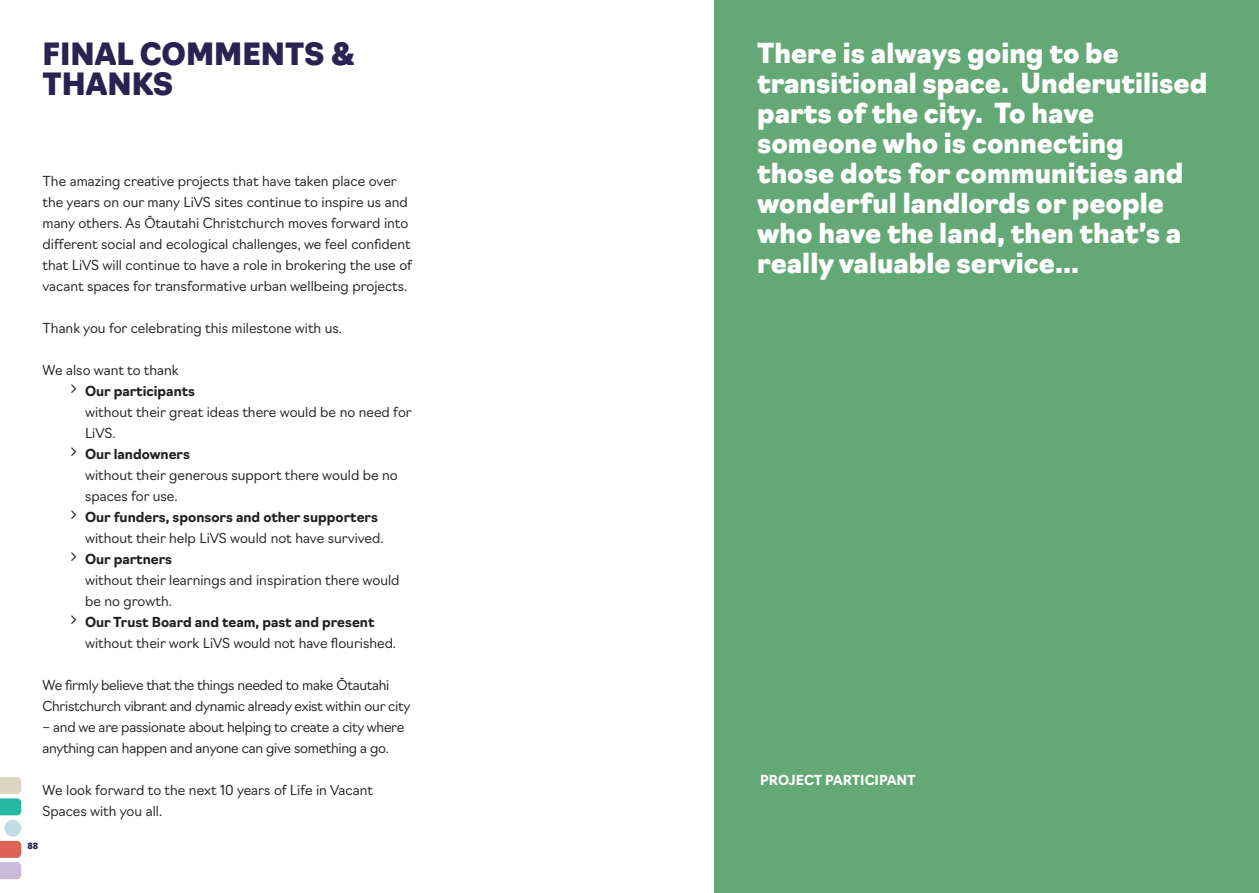
<style>
.page{position:relative;width:1259px;height:893px;background:#fff}
.page>*{position:absolute;margin:0;border:0;box-sizing:border-box;transform-origin:0 0}
.t1{font:900 30px/30px "Navigo";color:#2b2252}
.t2{font:900 27px/30px "Navigo";color:#fff}
.t3{font:300 13.5px/21px "Navigo";color:#231f20}
.t4{font:300 13.5px/21px "Navigo";letter-spacing:-.02em;color:#231f20}
.t5{font:700 13.5px "Navigo";color:#231f20}
.t6{font:700 13.5px "Navigo";color:#fff}
.t7{font:9px "Segoe UI Black";color:#2b2252}
</style>
<div class="page">
<div style="left:714px;top:0;width:545px;height:893px;background:#64a876"></div>
<svg style="left:0;top:841px;width:21px;height:38px"></svg>
<svg style="left:0;top:777px;width:21px;height:38px"></svg>
<div style="left:4px;top:820px;width:17px;height:17px;background:#c1dce2;border-radius:50%"></div>
<h1 class="t1" style="left:43px;top:37px;width:313px">FINAL COMMENTS &amp;<br>THANKS</h1>
<h2 class="t2" style="left:757px;top:36px;width:452px">There is always going to be transitional space. Underutilised parts of the city. To have someone who is connecting those dots for communities and wonderful landlords or people who have the land, then that’s a really valuable service...</h2>
<p class="t3" style="left:43px;top:170px;width:371px">The amazing creative projects that have taken place over the years on our many LiVS sites continue to inspire us and many others. As Ōtautahi Christchurch moves forward into different social and ecological challenges, we feel confident that LiVS will continue to have a role in brokering the use of vacant spaces for transformative urban wellbeing projects.</p>
<p class="t3" style="left:43px;top:317px;width:301px">Thank you for celebrating this milestone with us.</p>
<p class="t3" style="left:43px;top:359px;width:138px">We also want to thank</p>
<p class="t5" style="left:85px;top:381px;width:111px">Our participants</p>
<p class="t3" style="left:85px;top:401px;width:328px">without their great ideas there would be no need for<br>LiVS.</p>
<p class="t5" style="left:85px;top:444px;width:106px">Our landowners</p>
<p class="t3" style="left:85px;top:464px;width:314px">without their generous support there would be no spaces for use.</p>
<p class="t5" style="left:85px;top:507px;width:294px">Our funders, sponsors and other supporters</p>
<p class="t3" style="left:85px;top:527px;width:300px">without their help LiVS would not have survived.</p>
<p class="t5" style="left:85px;top:549px;width:88px">Our partners</p>
<p class="t3" style="left:85px;top:569px;width:316px">without their learnings and inspiration there would be no growth.</p>
<p class="t5" style="left:85px;top:612px;width:291px">Our Trust Board and team, past and present</p>
<p class="t3" style="left:85px;top:632px;width:313px">without their work LiVS would not have flourished.</p>
<p class="t4" style="left:43px;top:674px;width:369px">We firmly believe that the things needed to make Ōtautahi<br>Christchurch vibrant and dynamic already exist within our city</p>
<p class="t4" style="left:43px;top:716px;width:363px">– and we are passionate about helping to create a city where anything can happen and anyone can give something a go.</p>
<p class="t3" style="left:43px;top:779px;width:332px">We look forward to the next 10 years of Life in Vacant<br>Spaces with you all.</p>
<p class="t6" style="left:760px;top:769px;width:157px">PROJECT PARTICIPANT</p>
<p class="t7" style="left:27px;top:839px;width:12px">88</p>
</div>
